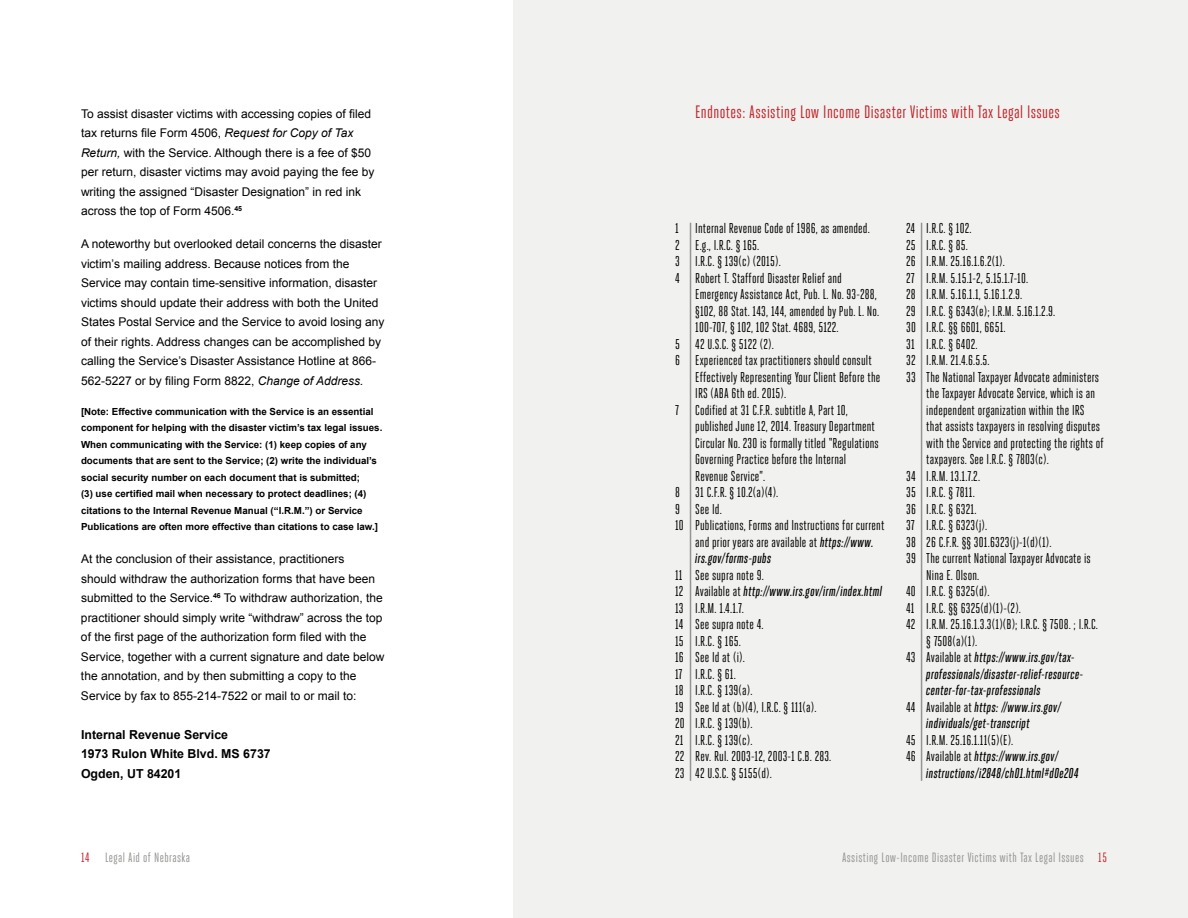
<style>
.page{position:relative;width:1188px;height:918px;background:#fff}
.page>*{position:absolute;margin:0;border:0;box-sizing:border-box;transform-origin:0 0}
.t1{font:18px "Heroic Condensed";letter-spacing:.02em;color:#c1272d}
.t2{font:14.25px/16.5px "Heroic Condensed";letter-spacing:.01em;color:#000}
.t3{font:italic 500 14.25px "Heroic Condensed";letter-spacing:.01em;color:#000}
.t4{font:13.5px "Heroic Condensed";letter-spacing:.03em;color:#949591}
.t5{font:700 12.3px/19.5px "Arial";color:#000}
.t6{font:12px/19.5px "Arial";color:#000}
.t7{font:700 9.75px/16.5px "Arial";color:#000}
.s1{font-style:italic}
.s2{font-weight:500;font-style:italic}
.s3{font-weight:400;font-style:normal}
.s4{color:#c1272d}
</style>
<div class="page">
<div style="left:513px;top:0;width:675px;height:918px;background:#f1f1ef"></div>
<hr style="left:690px;top:223px;width:1px;height:558px;background:#949591">
<hr style="left:921px;top:223px;width:1px;height:558px;background:#949591">
<p class="t6" style="left:81px;top:104px;width:295px">To assist disaster victims with accessing copies of filed tax returns file Form 4506, <span class="s1">Request for Copy of Tax Return,</span> with the Service. Although there is a fee of $50 per return, disaster victims may avoid paying the fee by writing the assigned “Disaster Designation” in red ink across the top of Form 4506.<sup>45</sup></p>
<p class="t6" style="left:81px;top:234px;width:305px">A noteworthy but overlooked detail concerns the disaster victim’s mailing address. Because notices from the Service may contain time-sensitive information, disaster victims should update their address with both the United States Postal Service and the Service to avoid losing any of their rights. Address changes can be accomplished by calling the Service’s Disaster Assistance Hotline at 866- 562-5227 or by filing Form 8822, <span class="s1">Change of Address.</span></p>
<p class="t7" style="left:81px;top:403px;width:303px">[Note: Effective communication with the Service is an essential component for helping with the disaster victim’s tax legal issues.<br>When communicating with the Service: (1) keep copies of any documents that are sent to the Service; (2) write the individual’s social security number on each document that is submitted;<br>(3) use certified mail when necessary to protect deadlines; (4) citations to the Internal Revenue Manual (“I.R.M.”) or Service Publications are often more effective than citations to case law.]</p>
<p class="t6" style="left:81px;top:549px;width:305px">At the conclusion of their assistance, practitioners<br>should withdraw the authorization forms that have been submitted to the Service.<sup>46</sup> To withdraw authorization, the practitioner should simply write “withdraw” across the top of the first page of the authorization form filed with the Service, together with a current signature and date below the annotation, and by then submitting a copy to the Service by fax to 855-214-7522 or mail to or mail to:</p>
<p class="t5" style="left:81px;top:725px;width:191px">Internal Revenue Service<br>1973 Rulon White Blvd. MS 6737<br>Ogden, UT 84201</p>
<p class="t1" style="left:695px;top:102px;width:366px">Endnotes: Assisting Low Income Disaster Victims with Tax Legal Issues</p>
<p class="t2" style="left:675px;top:220px;width:196px">1 Internal Revenue Code of 1986, as amended.<br>2 E.g., I.R.C. § 165.<br>3 I.R.C. § 139(c) (2015).<br>4 Robert T. Stafford Disaster Relief and</p>
<p class="t2" style="left:695px;top:286px;width:183px">Emergency Assistance Act, Pub. L. No. 93-288,</p>
<p class="t2" style="left:695px;top:303px;width:186px">§102, 88 Stat. 143, 144, amended by Pub. L. No.</p>
<p class="t2" style="left:695px;top:319px;width:145px">100-707, § 102, 102 Stat. 4689, 5122.</p>
<p class="t2" style="left:675px;top:336px;width:100px">5 42 U.S.C. § 5122 (2).</p>
<p class="t2" style="left:675px;top:352px;width:198px">6 Experienced tax practitioners should consult</p>
<p class="t2" style="left:695px;top:369px;width:187px">Effectively Representing Your Client Before the</p>
<p class="t2" style="left:695px;top:385px;width:92px">IRS (ABA 6th ed. 2015).</p>
<p class="t2" style="left:675px;top:402px;width:174px">7 Codified at 31 C.F.R. subtitle A, Part 10,</p>
<p class="t2" style="left:695px;top:418px;width:181px">published June 12, 2014. Treasury Department</p>
<p class="t2" style="left:695px;top:435px;width:185px">Circular No. 230 is formally titled “Regulations</p>
<p class="t2" style="left:695px;top:451px;width:152px">Governing Practice before the Internal</p>
<p class="t2" style="left:695px;top:468px;width:72px">Revenue Service”.</p>
<p class="t2" style="left:675px;top:484px;width:105px">8 31 C.F.R. § 10.2(a)(4).</p>
<p class="t2" style="left:675px;top:501px;width:48px">9 See Id.</p>
<p class="t2" style="left:675px;top:517px;width:211px">10 Publications, Forms and Instructions for current</p>
<p class="t2" style="left:695px;top:534px;width:180px">and prior years are available at <span class="s2">https://www.</span></p>
<p class="t3" style="left:695px;top:551px;width:78px">irs.gov/forms-pubs</p>
<p class="t2" style="left:675px;top:567px;width:209px">11 See supra note 9.<br>12 Available at <span class="s2">http://www.irs.gov/irm/index.html<br></span>13 I.R.M. 1.4.1.7.<br>14 See supra note 4.<br>15 I.R.C. § 165.<br>16 See Id at (i).<br>17 I.R.C. § 61.<br>18 I.R.C. § 139(a).<br>19 See Id at (b)(4), I.R.C. § 111(a).<br>20 I.R.C. § 139(b).<br>21 I.R.C. § 139(c).<br>22 Rev. Rul. 2003-12, 2003-1 C.B. 283.<br>23 42 U.S.C. § 5155(d).</p>
<p class="t2" style="left:906px;top:220px;width:67px">24 I.R.C. § 102.</p>
<p class="t2" style="left:906px;top:237px;width:63px">25 I.R.C. § 85.</p>
<p class="t2" style="left:906px;top:253px;width:100px">26 I.R.M. 25.16.1.6.2(1).</p>
<p class="t2" style="left:906px;top:270px;width:124px">27 I.R.M. 5.15.1-2, 5.15.1.7-10.</p>
<p class="t2" style="left:906px;top:286px;width:118px">28 I.R.M. 5.16.1.1, 5.16.1.2.9.</p>
<p class="t2" style="left:906px;top:303px;width:151px">29 I.R.C. § 6343(e); I.R.M. 5.16.1.2.9.</p>
<p class="t2" style="left:906px;top:319px;width:101px">30 I.R.C. §§ 6601, 6651.</p>
<p class="t2" style="left:906px;top:336px;width:73px">31 I.R.C. § 6402.</p>
<p class="t2" style="left:906px;top:352px;width:85px">32 I.R.M. 21.4.6.5.5.</p>
<p class="t2" style="left:906px;top:369px;width:195px">33 The National Taxpayer Advocate administers</p>
<p class="t2" style="left:926px;top:385px;width:170px">the Taxpayer Advocate Service, which is an</p>
<p class="t2" style="left:926px;top:402px;width:160px">independent organization within the IRS</p>
<p class="t2" style="left:926px;top:418px;width:175px">that assists taxpayers in resolving disputes</p>
<p class="t2" style="left:926px;top:435px;width:179px">with the Service and protecting the rights of</p>
<p class="t2" style="left:926px;top:451px;width:124px">taxpayers. See I.R.C. § 7803(c).</p>
<p class="t2" style="left:906px;top:468px;width:76px">34 I.R.M. 13.1.7.2.</p>
<p class="t2" style="left:906px;top:484px;width:70px">35 I.R.C. § 7811.</p>
<p class="t2" style="left:906px;top:501px;width:72px">36 I.R.C. § 6321.</p>
<p class="t2" style="left:906px;top:517px;width:83px">37 I.R.C. § 6323(j).</p>
<p class="t2" style="left:906px;top:534px;width:147px">38 26 C.F.R. §§ 301.6323(j)-1(d)(1).</p>
<p class="t2" style="left:906px;top:550px;width:186px">39 The current National Taxpayer Advocate is</p>
<p class="t2" style="left:926px;top:567px;width:54px">Nina E. Olson.</p>
<p class="t2" style="left:906px;top:583px;width:85px">40 I.R.C. § 6325(d).</p>
<p class="t2" style="left:906px;top:600px;width:116px">41 I.R.C. §§ 6325(d)(1)-(2).</p>
<p class="t2" style="left:906px;top:616px;width:193px">42 I.R.M. 25.16.1.3.3(1)(B); I.R.C. § 7508. ; I.R.C.</p>
<p class="t2" style="left:926px;top:633px;width:53px">§ 7508(a)(1).</p>
<p class="t3" style="left:906px;top:650px;width:170px"><span class="s3">43 Available at</span> https://www.irs.gov/tax-</p>
<p class="t3" style="left:926px;top:666px;width:159px">professionals/disaster-relief-resource-</p>
<p class="t3" style="left:926px;top:683px;width:116px">center-for-tax-professionals</p>
<p class="t3" style="left:906px;top:699px;width:157px"><span class="s3">44 Available at</span> https: //www.irs.gov/</p>
<p class="t3" style="left:926px;top:716px;width:105px">individuals/get-transcript</p>
<p class="t2" style="left:906px;top:732px;width:109px">45 I.R.M. 25.16.1.11(5)(E).</p>
<p class="t3" style="left:906px;top:749px;width:154px"><span class="s3">46 Available at</span> https://www.irs.gov/</p>
<p class="t3" style="left:926px;top:765px;width:154px">instructions/i2848/ch01.html#d0e204</p>
<p class="t4" style="left:81px;top:850px;width:111px"><span class="s4">14</span> Legal Aid of Nebraska</p>
<p class="t4" style="left:842px;top:850px;width:266px">Assisting Low-Income Disaster Victims with Tax Legal Issues <span class="s4">15</span></p>
</div>
